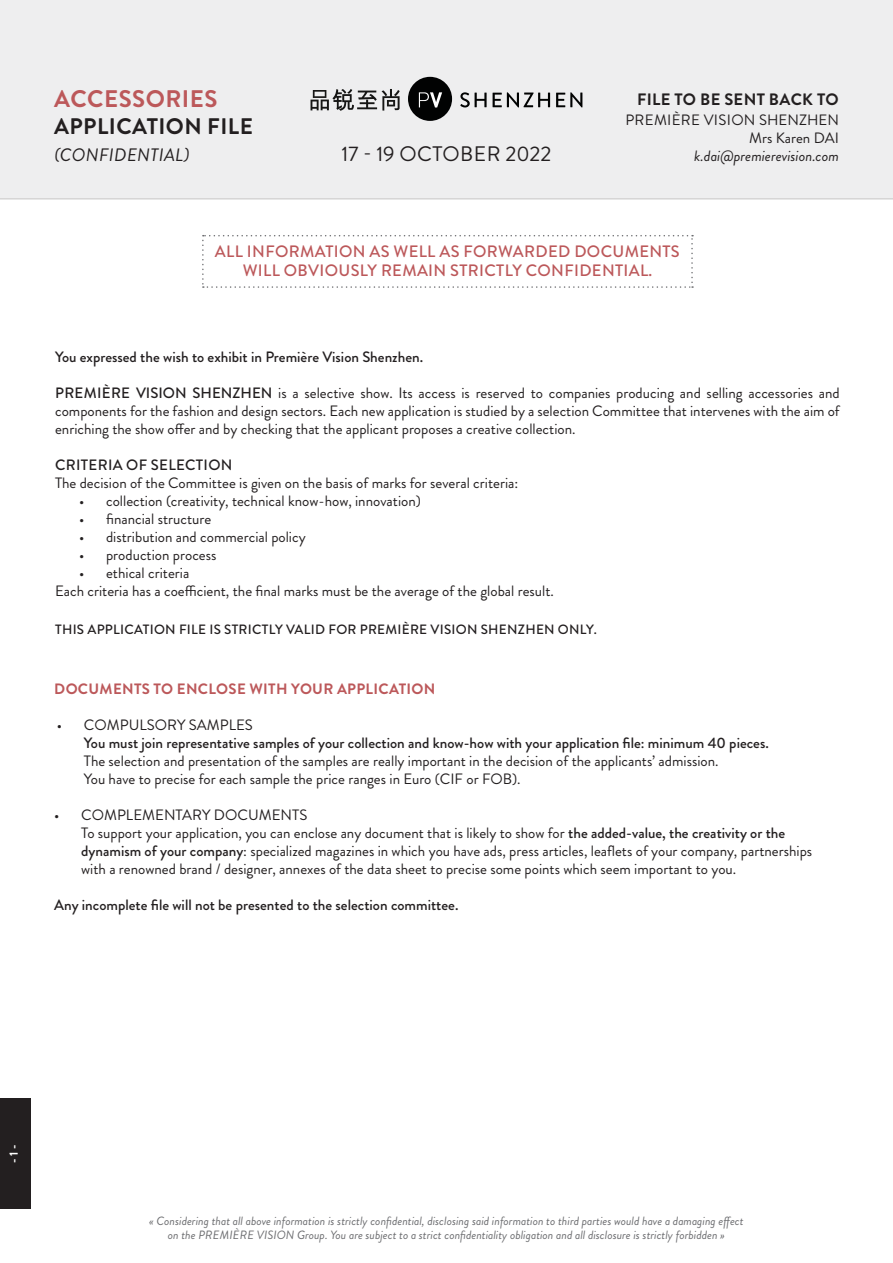
<style>
.page{position:relative;width:893px;height:1263px;background:#fff}
.page>*{position:absolute;margin:0;border:0;box-sizing:border-box;transform-origin:0 0}
.t1{font:700 24px "Brandon Grotesque";letter-spacing:.02em;color:#bc585a}
.t2{font:700 22.5px "Brandon Grotesque";letter-spacing:.02em;color:#231f20}
.t3{font:21px "Brandon Grotesque";letter-spacing:.01em;color:#231f20}
.t4{font:italic 18px "Brandon Grotesque";letter-spacing:.02em;color:#231f20}
.t5{font:500 16.5px "Brandon Grotesque";letter-spacing:.02em;color:#bc585a}
.t6{font:700 16.5px "Brandon Grotesque";letter-spacing:.02em;color:#231f20}
.t7{font:15px/18px "Brandon Grotesque";color:#231f20}
.t8{font:500 15px "Brandon Grotesque";color:#231f20}
.t9{font:700 15px "Brandon Grotesque";letter-spacing:.02em;color:#bc585a}
.t10{font:italic 15px "Brandon Grotesque";color:#231f20}
.t11{font:500 15px "Brandon Grotesque";letter-spacing:.02em;color:#231f20}
.t12{font:500 13.5px "Brandon Grotesque";letter-spacing:.02em;color:#231f20}
.t13{font:italic 12px/14.4px "Brandon Grotesque";color:#6c6d70;text-align:center}
.t14{font:700 12px "Brandon Grotesque";color:#fff}
.s1{font-weight:500}
</style>
<div class="page">
<div style="left:0;top:0;width:893px;height:198px;background:#eeeeef"></div>
<div style="left:0;top:1098px;width:31px;height:111px;background:#231f20"></div>
<hr style="left:0;top:198px;width:893px;height:2px;background:#231f20">
<svg style="left:460px;top:92px;width:122px;height:15px"></svg>
<div style="left:408px;top:77px;width:44px;height:44px;background:#010202;border-radius:50%"></div>
<svg style="left:419px;top:92px;width:23px;height:15px"></svg>
<svg style="left:311px;top:89px;width:89px;height:22px"></svg>
<svg style="left:202px;top:235px;width:491px;height:53px"></svg>
<h1 class="t1" style="left:54px;top:81px;width:165px">ACCESSORIES</h1>
<h2 class="t2" style="left:54px;top:110px;width:200px">APPLICATION FILE</h2>
<p class="t4" style="left:54px;top:142px;width:137px">(CONFIDENTIAL)</p>
<h3 class="t3" style="left:342px;top:139px;width:211px">17 - 19 OCTOBER 2022</h3>
<p class="t6" style="left:637px;top:88px;width:203px">FILE TO BE SENT BACK TO</p>
<p class="t7" style="left:625px;top:111px;width:215px;text-align:right">PREMIÈRE VISION SHENZHEN<br>Mrs Karen DAI</p>
<p class="t10" style="left:694px;top:145px;width:146px">k.dai@premierevision.com</p>
<p class="t5" style="left:215px;top:239px;width:466px">ALL INFORMATION AS WELL AS FORWARDED DOCUMENTS</p>
<p class="t5" style="left:243px;top:259px;width:411px">WILL OBVIOUSLY REMAIN STRICTLY CONFIDENTIAL.</p>
<p class="t8" style="left:55px;top:346px;width:370px">You expressed the wish to exhibit in Première Vision Shenzhen.</p>
<p class="t7" style="left:55px;top:384px;width:786px;text-align:justify"><span class="s1">PREMIÈRE VISION SHENZHEN</span> is a selective show. Its access is reserved to companies producing and selling accessories and components for the fashion and design sectors. Each new application is studied by a selection Committee that intervenes with the aim of enriching the show offer and by checking that the applicant proposes a creative collection.</p>
<p class="t11" style="left:55px;top:454px;width:179px">CRITERIA OF SELECTION</p>
<p class="t7" style="left:55px;top:474px;width:465px">The decision of the Committee is given on the basis of marks for several criteria:</p>
<p class="t7" style="left:79px;top:492px;width:343px">• collection (creativity, technical know-how, innovation)</p>
<p class="t7" style="left:79px;top:510px;width:134px">• financial structure</p>
<p class="t7" style="left:79px;top:528px;width:228px">• distribution and commercial policy</p>
<p class="t7" style="left:79px;top:546px;width:139px">• production process</p>
<p class="t7" style="left:79px;top:564px;width:112px">• ethical criteria</p>
<p class="t7" style="left:55px;top:582px;width:500px">Each criteria has a coefficient, the final marks must be the average of the global result.</p>
<p class="t12" style="left:55px;top:620px;width:543px">THIS APPLICATION FILE IS STRICTLY VALID FOR PREMIÈRE VISION SHENZHEN ONLY.</p>
<p class="t9" style="left:54px;top:678px;width:383px">DOCUMENTS TO ENCLOSE WITH YOUR APPLICATION</p>
<p class="t7" style="left:84px;top:716px;width:686px;text-indent:-27px">• COMPULSORY SAMPLES<br><span class="s1">You must join representative samples of your collection and know-how with your application file: minimum 40 pieces.<br></span>The selection and presentation of the samples are really important in the decision of the applicants’ admission.<br>You have to precise for each sample the price ranges in Euro (CIF or FOB).</p>
<p class="t7" style="left:81px;top:806px;width:732px;text-indent:-27px">• COMPLEMENTARY DOCUMENTS<br>To support your application, you can enclose any document that is likely to show for <span class="s1">the added-value, the creativity or the dynamism of your company</span>: specialized magazines in which you have ads, press articles, leaflets of your company, partnerships with a renowned brand / designer, annexes of the data sheet to precise some points which seem important to you.</p>
<p class="t8" style="left:54px;top:894px;width:406px">Any incomplete file will not be presented to the selection committee.</p>
<p class="t14" style="left:5px;top:1163px;width:20px;rotate:-90deg">- 1 -</p>
<p class="t13" style="left:149px;top:1214px;width:596px">« Considering that all above information is strictly confidential, disclosing said information to third parties would have a damaging effect on the PREMIÈRE VISION Group. You are subject to a strict confidentiality obligation and all disclosure is strictly forbidden »</p>
</div>
